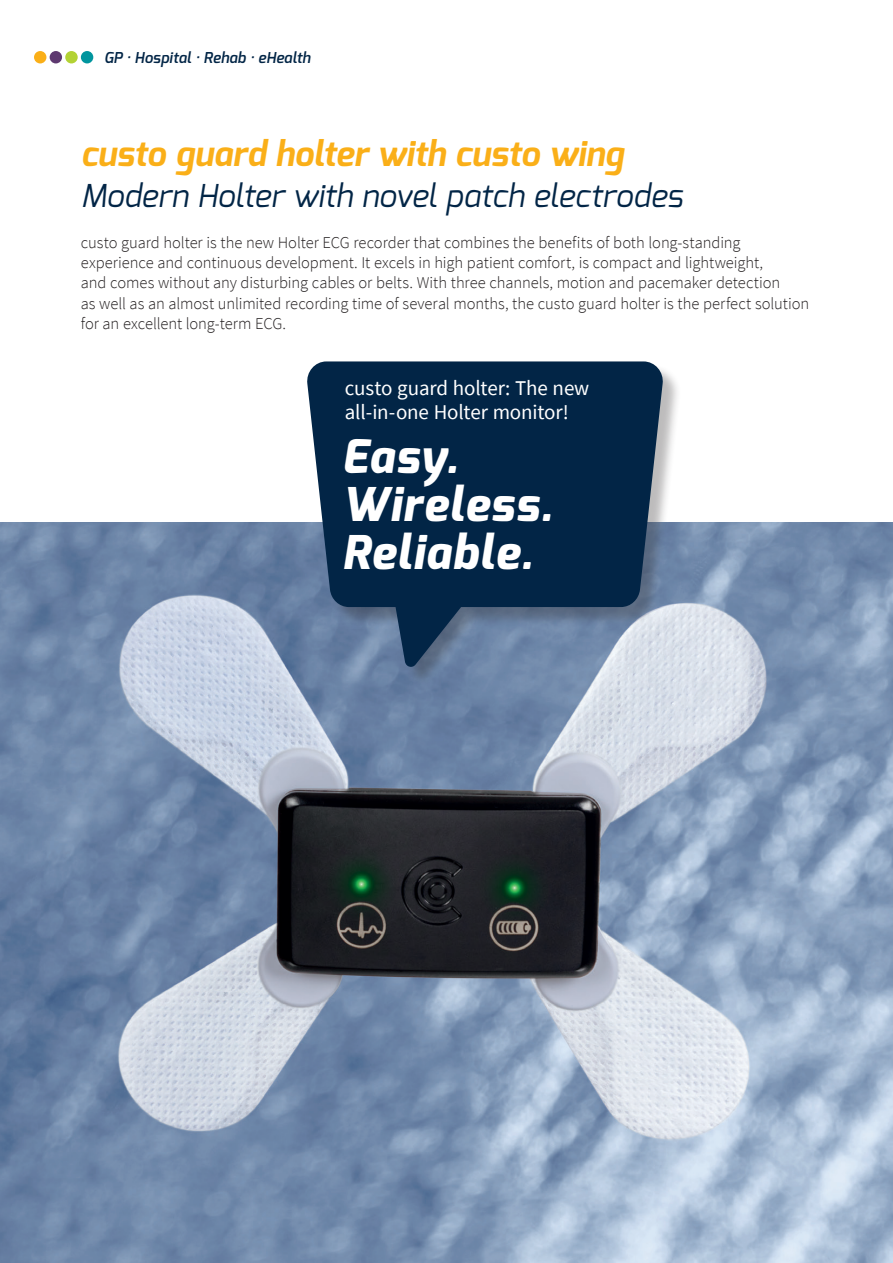
<style>
.page{position:relative;width:893px;height:1263px;background:#fff}
.page>*{position:absolute;margin:0;border:0;box-sizing:border-box;transform-origin:0 0}
.t1{font:italic 800 46.5px/48px "Exo";letter-spacing:.025em;color:#fff}
.t2{font:italic 700 34.5px "Exo";letter-spacing:-.005em;color:#faaf18}
.t3{font:italic 31.5px "Exo";letter-spacing:-.005em;color:#022546}
.t4{font:21px/24px "Source Sans Pro";letter-spacing:-.005em;color:#fff}
.t5{font:300 16.5px/20.2px "Source Sans Pro";letter-spacing:-.005em;color:#231f20}
.t6{font:italic 600 15px "Exo";letter-spacing:.01em;color:#022546}
</style>
<div class="page">
<img style="left:0;top:523px;width:893px;height:740px">
<div style="left:310px;top:363px;width:371px;height:322px;background:#231f20;opacity:.3"></div>
<svg style="left:306px;top:361px;width:358px;height:308px;background:#203f5f"></svg>
<div style="left:34px;top:51px;width:12px;height:12px;background:#faaf18;border-radius:50%"></div>
<div style="left:50px;top:51px;width:12px;height:12px;background:#5e3970;border-radius:50%"></div>
<div style="left:65px;top:51px;width:13px;height:12px;background:#b3d234;border-radius:50%"></div>
<div style="left:81px;top:51px;width:12px;height:12px;background:#01959e;border-radius:50%"></div>
<hr style="left:892px;top:914px;width:1px;height:192px;background:#fee3b7">
<p class="t6" style="left:104px;top:48px;width:208px">GP · Hospital · Rehab · eHealth</p>
<h2 class="t2" style="left:81px;top:131px;width:544px">custo guard holter with custo wing</h2>
<h3 class="t3" style="left:81px;top:176px;width:604px">Modern Holter with novel patch electrodes</h3>
<p class="t5" style="left:81px;top:232px;width:730px">custo guard holter is the new Holter ECG recorder that combines the benefits of both long-standing experience and continuous development. It excels in high patient comfort, is compact and lightweight,<br>and comes without any disturbing cables or belts. With three channels, motion and pacemaker detection<br>as well as an almost unlimited recording time of several months, the custo guard holter is the perfect solution for an excellent long-term ECG.</p>
<p class="t4" style="left:345px;top:376px;width:246px">custo guard holter: The new all-in-one Holter monitor!</p>
<h1 class="t1" style="left:342px;top:433px;width:212px">Easy.<br>Wireless.<br>Reliable.</h1>
</div>
